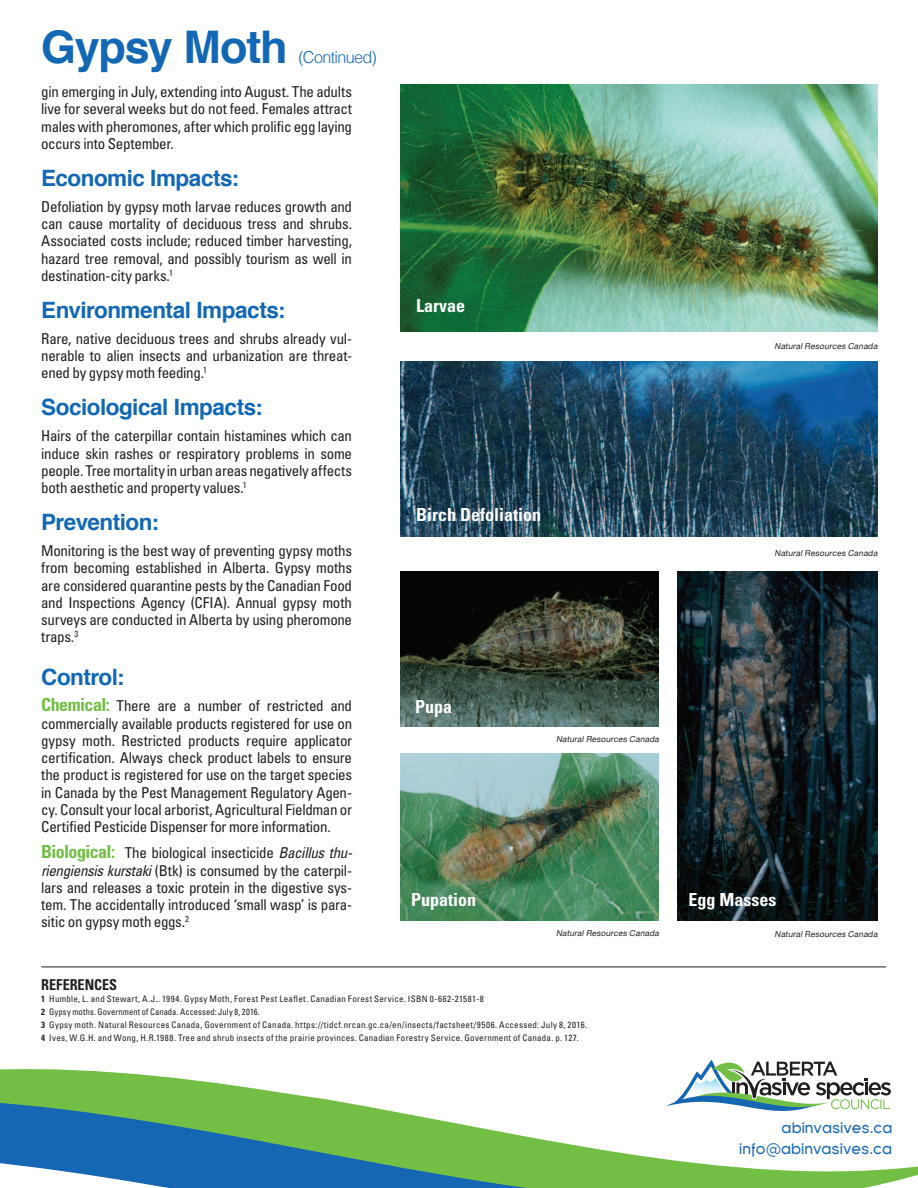
<style>
.page{position:relative;width:918px;height:1188px;background:#fff}
.page>*{position:absolute;margin:0;border:0;box-sizing:border-box;transform-origin:0 0}
.t1{font:700 45px "Helvetica";letter-spacing:-.03em;color:#1268b4}
.t2{font:700 22.5px "Helvetica";letter-spacing:-.025em;color:#1268b4}
.t3{font:700 condensed 18px "Univers";color:#fff}
.t4{font:300 16.5px "Helvetica";letter-spacing:-.04em;color:#1268b4}
.t5{font:condensed 15px/17.2px "Univers";letter-spacing:-.02em;color:#231f20;text-align:justify}
.t6{font:15px/20.2px "Florencesans";color:#1667b3;text-align:right}
.t7{font:700 condensed 15px "Univers";color:#231f20;scale:.95 1}
.t8{font:condensed 9px/12.8px "Univers";letter-spacing:.03em;color:#231f20}
.t9{font:italic 8.25px "Helvetica Neue";color:#231f20}
.s1{font-weight:700;font-size:18px;color:#71be44}
.s2{font-style:italic}
.s3{font-weight:700}
</style>
<div class="page">
<hr style="left:41px;top:967px;width:845px;height:1px;background:#231f20">
<svg style="left:844px;top:1078px;width:74px;height:110px"></svg>
<svg style="left:0;top:1060px;width:844px;height:128px"></svg>
<img style="left:400px;top:85px;width:478px;height:246px">
<img style="left:400px;top:362px;width:478px;height:175px">
<img style="left:677px;top:572px;width:201px;height:349px">
<img style="left:400px;top:572px;width:259px;height:154px">
<img style="left:400px;top:753px;width:259px;height:168px">
<h1 class="t1" style="left:41px;top:11px;width:248px">Gypsy Moth</h1>
<p class="t4" style="left:298px;top:43px;width:80px">(Continued)</p>
<p class="t5" style="left:41px;top:83px;width:312px">gin emerging in July, extending into August. The adults live for several weeks but do not feed. Females attract males with pheromones, after which prolific egg laying occurs into September.</p>
<h2 class="t2" style="left:41px;top:160px;width:199px">Economic Impacts:</h2>
<p class="t5" style="left:41px;top:198px;width:312px">Defoliation by gypsy moth larvae reduces growth and can cause mortality of deciduous tress and shrubs.<br>Associated costs include; reduced timber harvesting, hazard tree removal, and possibly tourism as well in destination-city parks.<sup>1</sup></p>
<h2 class="t2" style="left:41px;top:292px;width:245px">Environmental Impacts:</h2>
<p class="t5" style="left:41px;top:330px;width:312px">Rare, native deciduous trees and shrubs already vul&shy;nerable to alien insects and urbanization are threat&shy;ened by gypsy moth feeding.<sup>1</sup></p>
<h2 class="t2" style="left:41px;top:389px;width:223px">Sociological Impacts:</h2>
<p class="t5" style="left:41px;top:427px;width:312px">Hairs of the caterpillar contain histamines which can induce skin rashes or respiratory problems in some people. Tree mortality in urban areas negatively affects both aesthetic and property values.<sup>1</sup></p>
<h2 class="t2" style="left:41px;top:504px;width:119px">Prevention:</h2>
<p class="t5" style="left:41px;top:542px;width:312px">Monitoring is the best way of preventing gypsy moths from becoming established in Alberta. Gypsy moths are considered quarantine pests by the Canadian Food and Inspections Agency (CFIA). Annual gypsy moth surveys are conducted in Alberta by using pheromone traps.<sup>3</sup></p>
<h2 class="t2" style="left:41px;top:659px;width:85px">Control:</h2>
<p class="t5" style="left:41px;top:697px;width:312px"><span class="s1">Chemical:</span> There are a number of restricted and commercially available products registered for use on gypsy moth. Restricted products require applicator certification. Always check product labels to ensure the product is registered for use on the target species in Canada by the Pest Management Regulatory Agen&shy;cy. Consult your local arborist, Agricultural Fieldman or Certified Pesticide Dispenser for more information.</p>
<p class="t5" style="left:41px;top:844px;width:313px"><span class="s1">Biological:</span> The biological insecticide <span class="s2">Bacillus thu&shy;riengiensis kurstaki</span> (Btk) is consumed by the caterpil&shy;lars and releases a toxic protein in the digestive sys&shy;tem. The accidentally introduced ‘small wasp’ is para&shy;sitic on gypsy moth eggs.<sup>2</sup></p>
<p class="t3" style="left:416px;top:294px;width:50px">Larvae</p>
<p class="t9" style="left:775px;top:340px;width:107px">NaturalResourcesCanada</p>
<p class="t3" style="left:416px;top:504px;width:127px">Birch Defoliation</p>
<p class="t3" style="left:415px;top:696px;width:39px">Pupa</p>
<p class="t9" style="left:556px;top:733px;width:107px">NaturalResourcesCanada</p>
<p class="t9" style="left:775px;top:547px;width:107px">NaturalResourcesCanada</p>
<p class="t3" style="left:411px;top:889px;width:67px">Pupation</p>
<p class="t3" style="left:688px;top:889px;width:89px">Egg Masses</p>
<p class="t9" style="left:556px;top:927px;width:107px">NaturalResourcesCanada</p>
<p class="t9" style="left:775px;top:928px;width:107px">NaturalResourcesCanada</p>
<p class="t7" style="left:41px;top:975px;width:81px">references</p>
<p class="t8" style="left:41px;top:993px;width:547px"><span class="s3">1</span> Humble, L. and Stewart, A.J.. 1994. Gypsy Moth, Forest Pest Leaflet. Canadian Forest Service. ISBN 0-662-21581-8<br><span class="s3">2</span> Gypsy moths. Government of Canada. Accessed: July 8, 2016.<br><span class="s3">3</span> Gypsy moth. Natural Resources Canada, Government of Canada. https://tidcf.nrcan.gc.ca/en/insects/factsheet/9506. Accessed: July 8, 2016.<br><span class="s3">4</span> Ives, W.G.H. and Wong, H.R.1988. Tree and shrub insects of the prairie provinces. Canadian Forestry Service. Government of Canada. p. 127.</p>
<p class="t6" style="left:739px;top:1118px;width:155px">abinvasives.ca info@abinvasives.ca</p>
</div>
